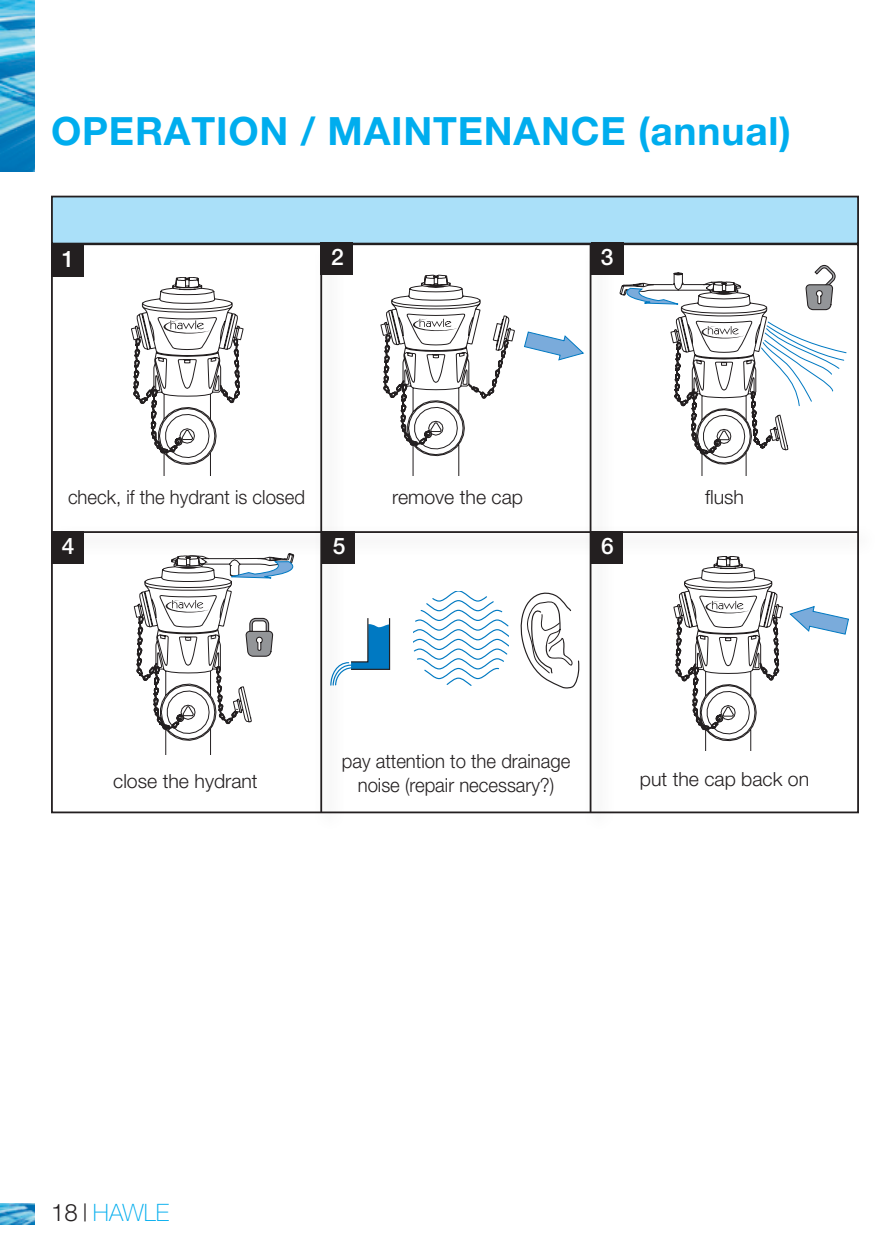
<style>
.page{position:relative;width:893px;height:1259px;background:#fff}
.page>*{position:absolute;margin:0;border:0;box-sizing:border-box;transform-origin:0 0}
.Titel_3{font:700 39px "Helvetica Neue LT Pro";letter-spacing:.02em;color:#00adee}
.t1{font:100 24px "Helvetica Neue LT Pro";color:#00adee}
.t2{font:500 22.8px "Helvetica Neue LT Pro";color:#fff}
.Beschreiben1{font:300 19.5px/23.4px "Helvetica Neue LT Pro";color:#231f20;text-align:center;scale:.95 1}
.Beschreiben1-2{font:300 19.5px "Helvetica Neue LT Pro";color:#231f20}
.s1{font-weight:300;color:#231f20}
.s2{font-weight:300;font-stretch:expanded;color:#231f20}
</style>
<div class="page">
<svg style="left:131px;top:277px;width:112px;height:199px"></svg>
<svg style="left:524px;top:331px;width:58px;height:30px"></svg>
<svg style="left:381px;top:275px;width:134px;height:201px"></svg>
<svg style="left:619px;top:264px;width:227px;height:212px"></svg>
<svg style="left:134px;top:558px;width:160px;height:196px"></svg>
<svg style="left:789px;top:606px;width:60px;height:29px"></svg>
<svg style="left:674px;top:558px;width:109px;height:192px"></svg>
<svg style="left:520px;top:592px;width:60px;height:97px"></svg>
<svg style="left:414px;top:591px;width:94px;height:95px"></svg>
<svg style="left:347px;top:618px;width:44px;height:52px"></svg>
<div style="left:52px;top:196px;width:806px;height:48px;background:#aae0f9"></div>
<div style="left:51px;top:196px;width:808px;height:48px;border:2px solid #231f20"></div>
<div style="left:45px;top:523px;width:836px;height:35px;background:#fbfbfb"></div>
<hr style="left:51px;top:531px;width:808px;height:2px;background:#231f20">
<div style="left:51px;top:244px;width:32px;height:32px;background:#231f20"></div>
<div style="left:51px;top:531px;width:32px;height:32px;background:#231f20"></div>
<div style="left:312px;top:238px;width:35px;height:597px;background:#fbfbfb"></div>
<hr style="left:320px;top:243px;width:2px;height:570px;background:#231f20">
<div style="left:582px;top:238px;width:34px;height:597px;background:#231f20;opacity:.3"></div>
<hr style="left:590px;top:243px;width:1px;height:570px;background:#231f20">
<div style="left:321px;top:243px;width:32px;height:32px;background:#231f20"></div>
<div style="left:322px;top:531px;width:32px;height:32px;background:#231f20"></div>
<div style="left:591px;top:243px;width:32px;height:32px;background:#231f20"></div>
<div style="left:590px;top:531px;width:33px;height:33px;background:#231f20"></div>
<img style="left:0;top:0;width:34px;height:171px">
<img style="left:0;top:1203px;width:34px;height:22px">
<p class="Titel_3" style="left:51px;top:107px;width:741px">OPERATION / MAINTENANCE (annual)</p>
<p class="t2" style="left:62px;top:245px;width:14px">1</p>
<p class="t2" style="left:331px;top:243px;width:14px">2</p>
<p class="t2" style="left:601px;top:243px;width:14px">3</p>
<p class="Beschreiben1" style="left:68px;top:485px;width:251px">check, if the hydrant is closed</p>
<p class="t2" style="left:62px;top:532px;width:14px">4</p>
<p class="t2" style="left:333px;top:532px;width:14px">5</p>
<p class="Beschreiben1-2" style="left:392px;top:485px;width:132px">remove the cap</p>
<p class="Beschreiben1-2" style="left:705px;top:485px;width:40px">flush</p>
<p class="t2" style="left:601px;top:532px;width:14px">6</p>
<p class="Beschreiben1" style="left:342px;top:749px;width:242px">pay attention to the drainage noise (repair necessary?)</p>
<p class="Beschreiben1-2" style="left:113px;top:768px;width:146px">close the hydrant</p>
<p class="Beschreiben1-2" style="left:640px;top:767px;width:171px">put the cap back on</p>
<p class="t1" style="left:51px;top:1198px;width:120px"><span class="s1">18</span> <span class="s2">|</span> HAWLE</p>
</div>
